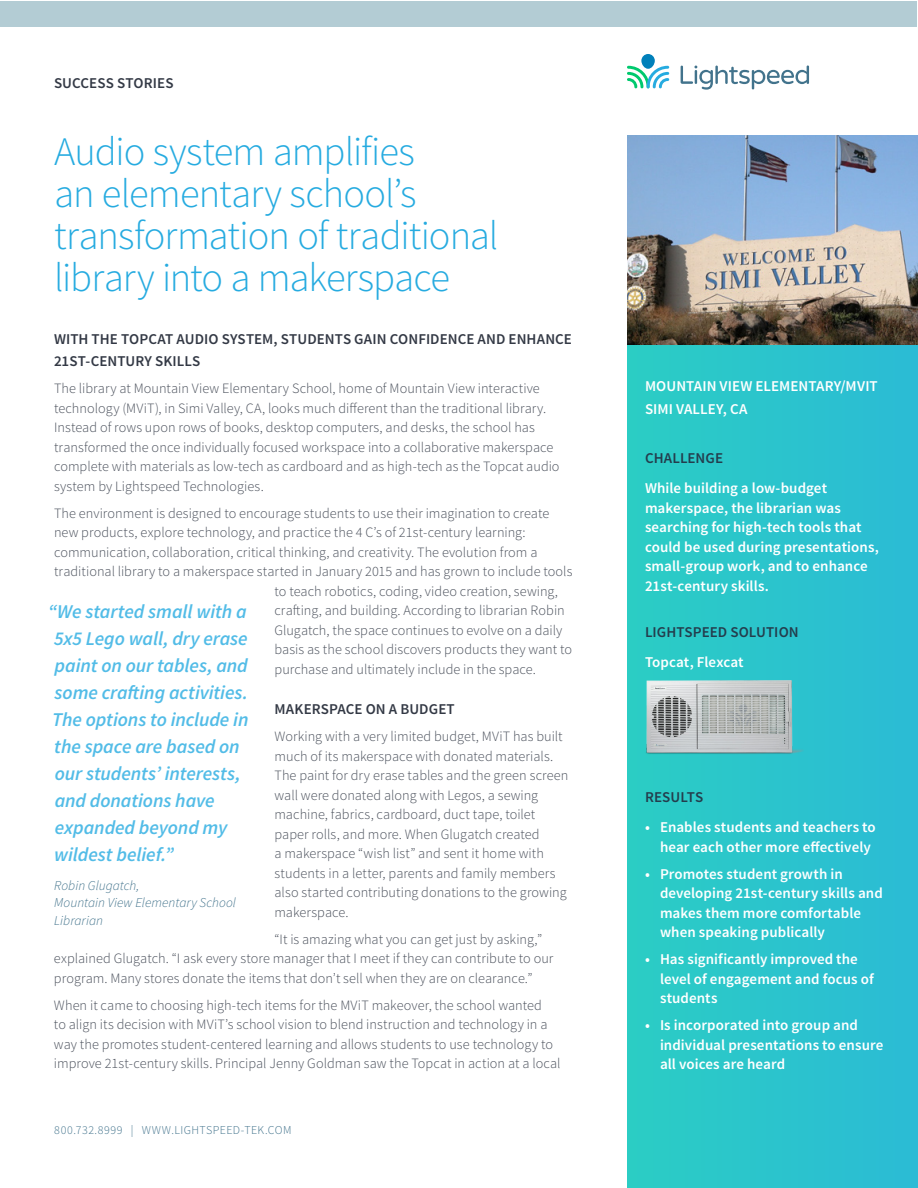
<style>
.page{position:relative;width:918px;height:1188px;background:#fff}
.page>*{position:absolute;margin:0;border:0;box-sizing:border-box;transform-origin:0 0}
.t1{font:300 40.5px/42px "Source Sans Pro";letter-spacing:-.025em;color:#26abe0}
.t2{font:italic 600 19.5px/27px "Source Sans Pro";letter-spacing:-.005em;color:#52bce7}
.t3{font:600 15px/19.5px "Source Sans Pro";letter-spacing:.005em;color:#fff}
.t4{font:600 15px/22.5px "Source Sans Pro";letter-spacing:.005em;color:#333945}
.t5{font:600 15px "Source Sans Pro";letter-spacing:.005em;color:#243d4d}
.t6{font:300 14.25px/19.5px "Source Sans Pro";letter-spacing:.005em;color:#494f5a}
.t7{font:italic 300 13.5px/18px "Source Sans Pro";color:#42738c}
.t8{font:300 12px "Source Sans Pro";letter-spacing:.035em;color:#42738c}
</style>
<div class="page">
<svg style="left:627px;top:66px;width:42px;height:22px"></svg>
<div style="left:641px;top:54px;width:14px;height:15px;background:#0080ba;border-radius:50%"></div>
<svg style="left:681px;top:65px;width:128px;height:25px"></svg>
<div style="left:1px;top:1px;width:916px;height:25px;background:#b3ccd4"></div>
<div style="left:627px;top:148px;width:291px;height:1040px;background:#2bc4cd"></div>
<img style="left:645px;top:680px;width:158px;height:75px">
<img style="left:627px;top:135px;width:291px;height:210px">
<p class="t4" style="left:54px;top:73px;width:121px">SUCCESS STORIES</p>
<h1 class="t1" style="left:54px;top:131px;width:446px">Audio system amplifies<br>an elementary school’s transformation of traditional library into a makerspace</h1>
<p class="t4" style="left:54px;top:328px;width:520px">WITH THE TOPCAT AUDIO SYSTEM, STUDENTS GAIN CONFIDENCE AND ENHANCE<br>21ST-CENTURY SKILLS</p>
<p class="t6" style="left:54px;top:379px;width:507px">The library at Mountain View Elementary School, home of Mountain View interactive technology (MViT), in Simi Valley, CA, looks much different than the traditional library.<br>Instead of rows upon rows of books, desktop computers, and desks, the school has transformed the once individually focused workspace into a collaborative makerspace complete with materials as low-tech as cardboard and as high-tech as the Topcat audio system by Lightspeed Technologies.</p>
<p class="t6" style="left:54px;top:503px;width:497px">The environment is designed to encourage students to use their imagination to create</p>
<p class="t6" style="left:54px;top:523px;width:473px">new products, explore technology, and practice the 4 C’s of 21st-century learning:</p>
<p class="t6" style="left:54px;top:542px;width:485px">communication, collaboration, critical thinking, and creativity. The evolution from a</p>
<p class="t6" style="left:54px;top:562px;width:520px">traditional library to a makerspace started in January 2015 and has grown to include tools</p>
<p class="t6" style="left:275px;top:581px;width:285px">to teach robotics, coding, video creation, sewing,</p>
<p class="t6" style="left:275px;top:601px;width:292px">crafting, and building. According to librarian Robin</p>
<p class="t6" style="left:275px;top:620px;width:289px">Glugatch, the space continues to evolve on a daily</p>
<p class="t6" style="left:275px;top:640px;width:299px">basis as the school discovers products they want to</p>
<p class="t6" style="left:275px;top:659px;width:263px">purchase and ultimately include in the space.</p>
<p class="t4" style="left:274px;top:699px;width:182px">MAKERSPACE ON A BUDGET</p>
<p class="t6" style="left:274px;top:727px;width:295px">Working with a very limited budget, MViT has built much of its makerspace with donated materials.<br>The paint for dry erase tables and the green screen wall were donated along with Legos, a sewing machine, fabrics, cardboard, duct tape, toilet paper rolls, and more. When Glugatch created<br>a makerspace “wish list” and sent it home with students in a letter, parents and family members also started contributing donations to the growing makerspace.</p>
<p class="t6" style="left:54px;top:929px;width:501px;text-indent:221px">“It is amazing what you can get just by asking,” explained Glugatch. “I ask every store manager that I meet if they can contribute to our program. Many stores donate the items that don’t sell when they are on clearance.”</p>
<p class="t6" style="left:54px;top:995px;width:508px">When it came to choosing high-tech items for the MViT makeover, the school wanted<br>to align its decision with MViT’s school vision to blend instruction and technology in a way the promotes student-centered learning and allows students to use technology to improve 21st-century skills. Principal Jenny Goldman saw the Topcat in action at a local</p>
<h2 class="t2" style="left:48px;top:598px;width:202px">“We started small with a<br>5x5 Lego wall, dry erase paint on our tables, and some crafting activities.<br>The options to include in the space are based on our students’ interests, and donations have expanded beyond my wildest belief.”</h2>
<p class="t7" style="left:54px;top:876px;width:183px">Robin Glugatch,<br>Mountain View Elementary School<br>Librarian</p>
<p class="t8" style="left:54px;top:1123px;width:239px">800.732.8999 | WWW.LIGHTSPEED-TEK.COM</p>
<p class="t3" style="left:645px;top:375px;width:234px;line-height:22.5px">MOUNTAIN VIEW ELEMENTARY/MVIT<br>SIMI VALLEY, CA</p>
<p class="t5" style="left:645px;top:449px;width:80px">CHALLENGE</p>
<p class="t3" style="left:645px;top:479px;width:235px">While building a low-budget makerspace, the librarian was searching for high-tech tools that could be used during presentations, small-group work, and to enhance<br>21st-century skills.</p>
<p class="t5" style="left:645px;top:623px;width:155px">LIGHTSPEED SOLUTION</p>
<p class="t3" style="left:645px;top:653px;width:100px">Topcat, Flexcat</p>
<p class="t5" style="left:645px;top:788px;width:60px">RESULTS</p>
<p class="t3" style="left:660px;top:818px;width:217px;text-indent:-15px">• Enables students and teachers to hear each other more effectively</p>
<p class="t3" style="left:660px;top:864px;width:224px;text-indent:-15px">• Promotes student growth in developing 21st-century skills and makes them more comfortable when speaking publically</p>
<p class="t3" style="left:660px;top:950px;width:215px;text-indent:-15px">• Has significantly improved the level of engagement and focus of students</p>
<p class="t3" style="left:660px;top:1016px;width:225px;text-indent:-15px">• Is incorporated into group and individual presentations to ensure all voices are heard</p>
</div>
